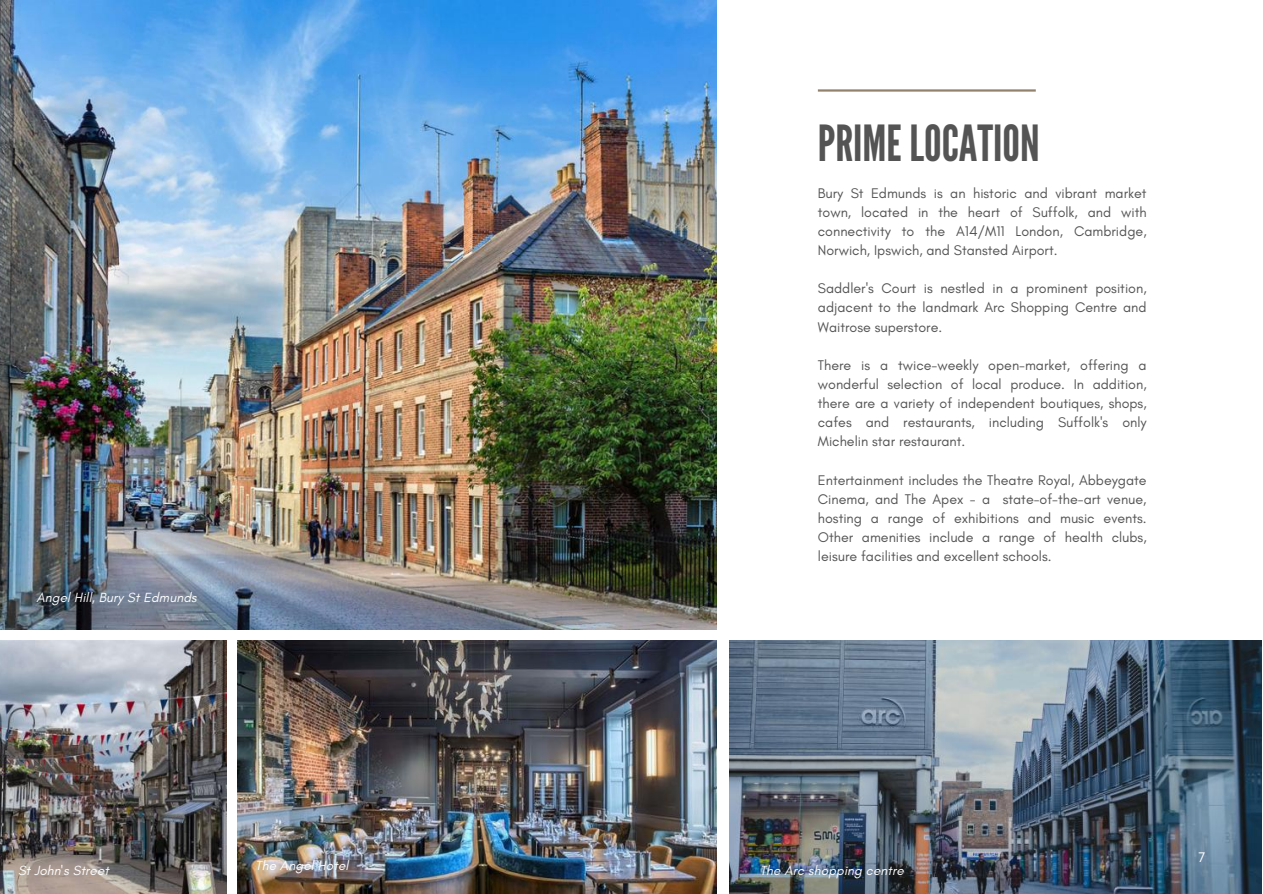
<style>
.page{position:relative;width:1263px;height:894px;background:#fff}
.page>*{position:absolute;margin:0;border:0;box-sizing:border-box;transform-origin:0 0}
.t1{font:49.65px "League Gothic";color:#545454}
.t2{font:14.25px/19.2px "Glacial Indifference";color:#545454;text-align:justify}
.t3{font:14.25px "Glacial Indifference";color:#fff}
.t4{font:italic 13.5px "Glacial Indifference";letter-spacing:.01em;color:#fff}
</style>
<div class="page">
<img style="left:729px;top:640px;width:532px;height:253px">
<img style="left:0;top:0;width:717px;height:629px">
<img style="left:0;top:640px;width:226px;height:253px">
<img style="left:238px;top:640px;width:479px;height:253px">
<hr style="left:818px;top:89px;width:218px;height:3px;background:#92816b">
<p class="t4" style="left:36px;top:588px;width:162px">Angel Hill, Bury St Edmunds</p>
<p class="t1" style="left:818px;top:115px;width:223px">PRIME LOCATION</p>
<p class="t2" style="left:818px;top:183px;width:330px">Bury St Edmunds is an historic and vibrant market town, located in the heart of Suffolk, and with connectivity to the A14/M11 London, Cambridge, Norwich, Ipswich, and Stansted Airport.</p>
<p class="t2" style="left:818px;top:278px;width:330px">Saddler's Court is nestled in a prominent position, adjacent to the landmark Arc Shopping Centre and Waitrose superstore.</p>
<p class="t2" style="left:818px;top:355px;width:330px">There is a twice-weekly open-market, offering a wonderful selection of local produce. In addition, there are a variety of independent boutiques, shops, cafes and restaurants, including Suffolk's only Michelin star restaurant.</p>
<h1 class="t2" style="left:818px;top:470px;width:330px">Entertainment includes the Theatre Royal, Abbeygate Cinema, and The Apex - a state-of-the-art venue, hosting a range of exhibitions and music events.<br>Other amenities include a range of health clubs, leisure facilities and excellent schools.</h1>
<p class="t4" style="left:18px;top:861px;width:92px">St John's Street</p>
<p class="t4" style="left:256px;top:856px;width:94px">The Angel Hotel</p>
<p class="t4" style="left:760px;top:861px;width:145px">The Arc shopping centre</p>
<p class="t3" style="left:1199px;top:847px;width:9px">7</p>
</div>
